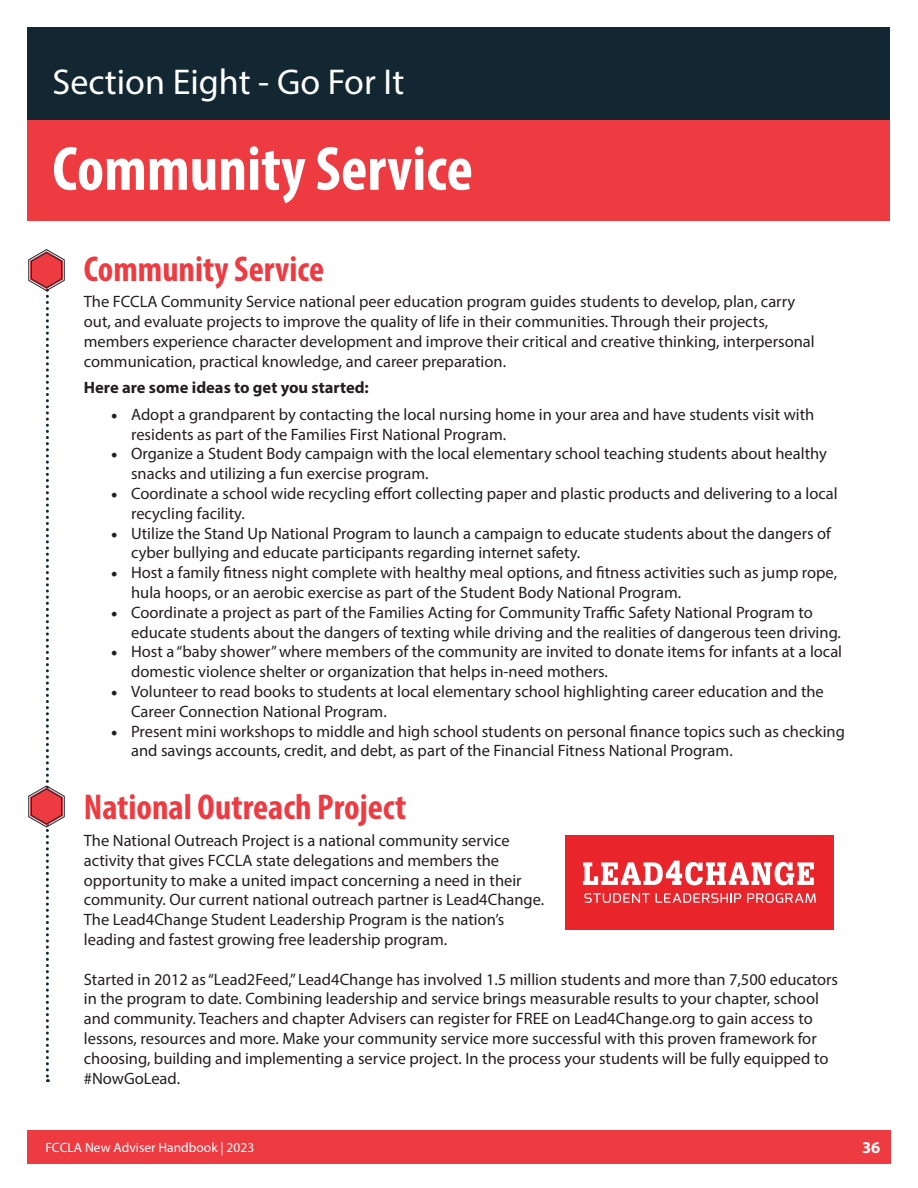
<style>
.page{position:relative;width:918px;height:1188px;background:#fff}
.page>*{position:absolute;margin:0;border:0;box-sizing:border-box;transform-origin:0 0}
.t1{font:700 condensed 63px "Myriad Pro";color:#fff}
.t2{font:700 condensed 36px "Myriad Pro";color:#ee3a41}
.t3{font:36px "Myriad Pro";color:#fff}
.t4{font:16.5px/19.8px "Myriad Pro";color:#231f20}
.t5{font:700 16.5px "Myriad Pro";color:#231f20}
.t6{font:700 16.5px "Myriad Pro";color:#fff}
.t7{font:13.5px "Myriad Pro";color:#fff}
.s1{font-family:"Minion Pro";font-size:18px}
</style>
<div class="page">
<div style="left:27px;top:1130px;width:864px;height:33px;background:#ee3a41"></div>
<div style="left:27px;top:27px;width:863px;height:114px;background:#122732"></div>
<div style="left:27px;top:120px;width:863px;height:101px;background:#ee3a41"></div>
<svg style="left:28px;top:249px;width:37px;height:833px"></svg>
<div style="left:565px;top:835px;width:268px;height:95px;background:#e9242a"></div>
<svg style="left:584px;top:893px;width:157px;height:10px"></svg>
<svg style="left:747px;top:893px;width:69px;height:10px"></svg>
<svg style="left:583px;top:861px;width:231px;height:24px"></svg>
<p class="t3" style="left:52px;top:60px;width:354px">Section Eight - Go For It</p>
<p class="t1" style="left:52px;top:129px;width:422px">Community Service</p>
<p class="t2" style="left:84px;top:246px;width:242px">Community Service</p>
<p class="t4" style="left:84px;top:292px;width:732px">The FCCLA Community Service national peer education program guides students to develop, plan, carry out, and evaluate projects to improve the quality of life in their communities. Through their projects, members experience character development and improve their critical and creative thinking, interpersonal communication, practical knowledge, and career preparation.</p>
<p class="t5" style="left:84px;top:377px;width:287px">Here are some ideas to get you started:</p>
<p class="t4" style="left:131px;top:404px;width:685px;text-indent:-20px"><span class="s1">•</span> Adopt a grandparent by contacting the local nursing home in your area and have students visit with residents as part of the Families First National Program.</p>
<p class="t4" style="left:131px;top:444px;width:697px;text-indent:-20px"><span class="s1">•</span> Organize a Student Body campaign with the local elementary school teaching students about healthy snacks and utilizing a fun exercise program.</p>
<p class="t4" style="left:131px;top:483px;width:708px;text-indent:-20px"><span class="s1">•</span> Coordinate a school wide recycling effort collecting paper and plastic products and delivering to a local recycling facility.</p>
<p class="t4" style="left:131px;top:523px;width:701px;text-indent:-20px"><span class="s1">•</span> Utilize the Stand Up National Program to launch a campaign to educate students about the dangers of cyber bullying and educate participants regarding internet safety.</p>
<p class="t4" style="left:131px;top:563px;width:708px;text-indent:-20px"><span class="s1">•</span> Host a family fitness night complete with healthy meal options, and fitness activities such as jump rope, hula hoops, or an aerobic exercise as part of the Student Body National Program.</p>
<p class="t4" style="left:131px;top:602px;width:711px;text-indent:-20px"><span class="s1">•</span> Coordinate a project as part of the Families Acting for Community Traffic Safety National Program to educate students about the dangers of texting while driving and the realities of dangerous teen driving.</p>
<p class="t4" style="left:131px;top:642px;width:713px;text-indent:-20px"><span class="s1">•</span> Host a “baby shower” where members of the community are invited to donate items for infants at a local domestic violence shelter or organization that helps in-need mothers.</p>
<p class="t4" style="left:131px;top:681px;width:694px;text-indent:-20px"><span class="s1">•</span> Volunteer to read books to students at local elementary school highlighting career education and the<br>Career Connection National Program.</p>
<p class="t4" style="left:131px;top:721px;width:715px;text-indent:-20px"><span class="s1">•</span> Present mini workshops to middle and high school students on personal finance topics such as checking and savings accounts, credit, and debt, as part of the Financial Fitness National Program.</p>
<p class="t2" style="left:84px;top:785px;width:324px">National Outreach Project</p>
<p class="t4" style="left:84px;top:830px;width:462px">The National Outreach Project is a national community service activity that gives FCCLA state delegations and members the opportunity to make a united impact concerning a need in their community. Our current national outreach partner is Lead4Change.<br>The Lead4Change Student Leadership Program is the nation’s leading and fastest growing free leadership program.</p>
<p class="t4" style="left:84px;top:969px;width:756px">Started in 2012 as “Lead2Feed,” Lead4Change has involved 1.5 million students and more than 7,500 educators in the program to date. Combining leadership and service brings measurable results to your chapter, school and community. Teachers and chapter Advisers can register for FREE on Lead4Change.org to gain access to lessons, resources and more. Make your community service more successful with this proven framework for choosing, building and implementing a service project. In the process your students will be fully equipped to #NowGoLead.</p>
<p class="t7" style="left:45px;top:1139px;width:210px">FCCLA New Adviser Handbook | 2023</p>
<p class="t6" style="left:862px;top:1136px;width:20px">36</p>
</div>
